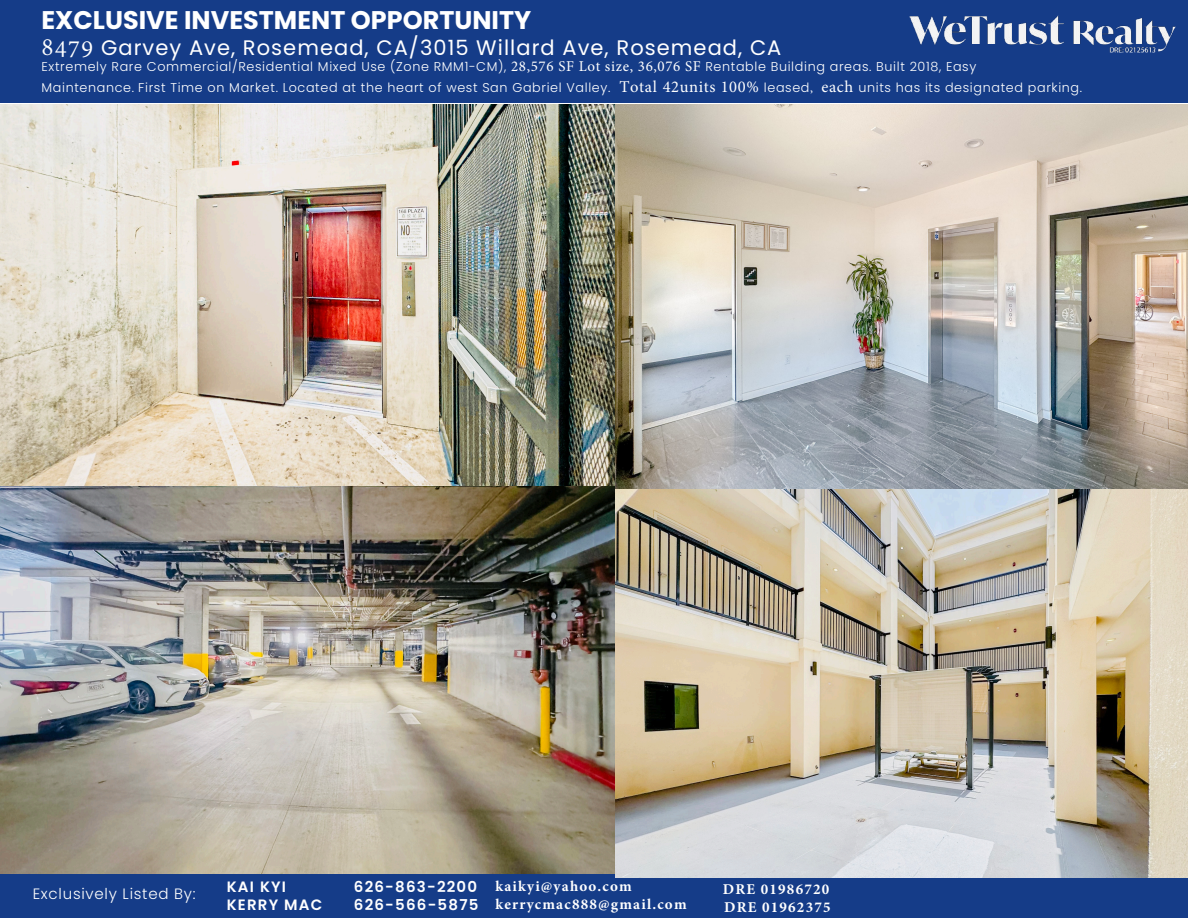
<style>
.page{position:relative;width:1188px;height:918px;background:#fff}
.page>*{position:absolute;margin:0;border:0;box-sizing:border-box;transform-origin:0 0}
.t1{font:700 25.5px "Poppins";color:#fff}
.t2{font:21px "Poppins";letter-spacing:.05em;color:#fff}
.t3{font:700 15px "Minion Pro";letter-spacing:.08em;color:#fff}
.t4{font:600 15px "Poppins";letter-spacing:.08em;color:#fff}
.t5{font:300 15px "Poppins";letter-spacing:.05em;color:#fff}
.t6{font:300 12.75px/20.4px "Poppins";letter-spacing:.05em;color:#fff}
.s1{font-family:"Adobe Devanagari";font-size:27px}
.s2{font-family:"Minion Pro";font-weight:400;font-size:15px}
.s3{font-family:"Minion Pro";font-weight:400;font-size:16.5px}
.s4{font-family:"Minion Pro";font-weight:400}
</style>
<div class="page">
<div style="left:0;top:874px;width:1188px;height:44px;background:#153c88"></div>
<div style="left:0;top:0;width:1188px;height:103px;background:#153c88"></div>
<img style="left:1px;top:104px;width:1187px;height:386px">
<img style="left:0;top:486px;width:614px;height:387px">
<img style="left:615px;top:489px;width:573px;height:389px">
<img style="left:910px;top:15px;width:266px;height:38px">
<p class="t1" style="left:42px;top:6px;width:491px">EXCLUSIVE INVESTMENT OPPORTUNITY</p>
<p class="t2" style="left:42px;top:35px;width:741px"><span class="s1">8479</span> Garvey Ave, Rosemead, CA/3015 Willard Ave, Rosemead, CA</p>
<p class="t6" style="left:42px;top:57px;width:1042px">Extremely Rare Commercial/Residential Mixed Use (Zone RMM1-CM), <span class="s2">28,576 SF Lot size, 36,076 SF</span> Rentable Building areas. Built 2018, Easy<br>Maintenance. First Time on Market. Located at the heart of west San Gabriel Valley. <span class="s3">Total 42units 100%</span> leased<span class="s4">,</span> <span class="s3">each</span> units has its designated parking.</p>
<p class="t5" style="left:33px;top:885px;width:164px">Exclusively Listed By:</p>
<p class="t4" style="left:227px;top:878px;width:61px">KAI KYI</p>
<p class="t4" style="left:354px;top:878px;width:125px">626-863-2200</p>
<p class="t4" style="left:227px;top:896px;width:97px">KERRY MAC</p>
<p class="t4" style="left:354px;top:896px;width:126px">626-566-5875</p>
<p class="t3" style="left:496px;top:876px;width:138px">kaikyi@yahoo.com</p>
<p class="t3" style="left:723px;top:878px;width:108px">DRE 01986720</p>
<p class="t3" style="left:496px;top:894px;width:193px">kerrycmac888@gmail.com</p>
<p class="t3" style="left:724px;top:896px;width:108px">DRE 01962375</p>
</div>
